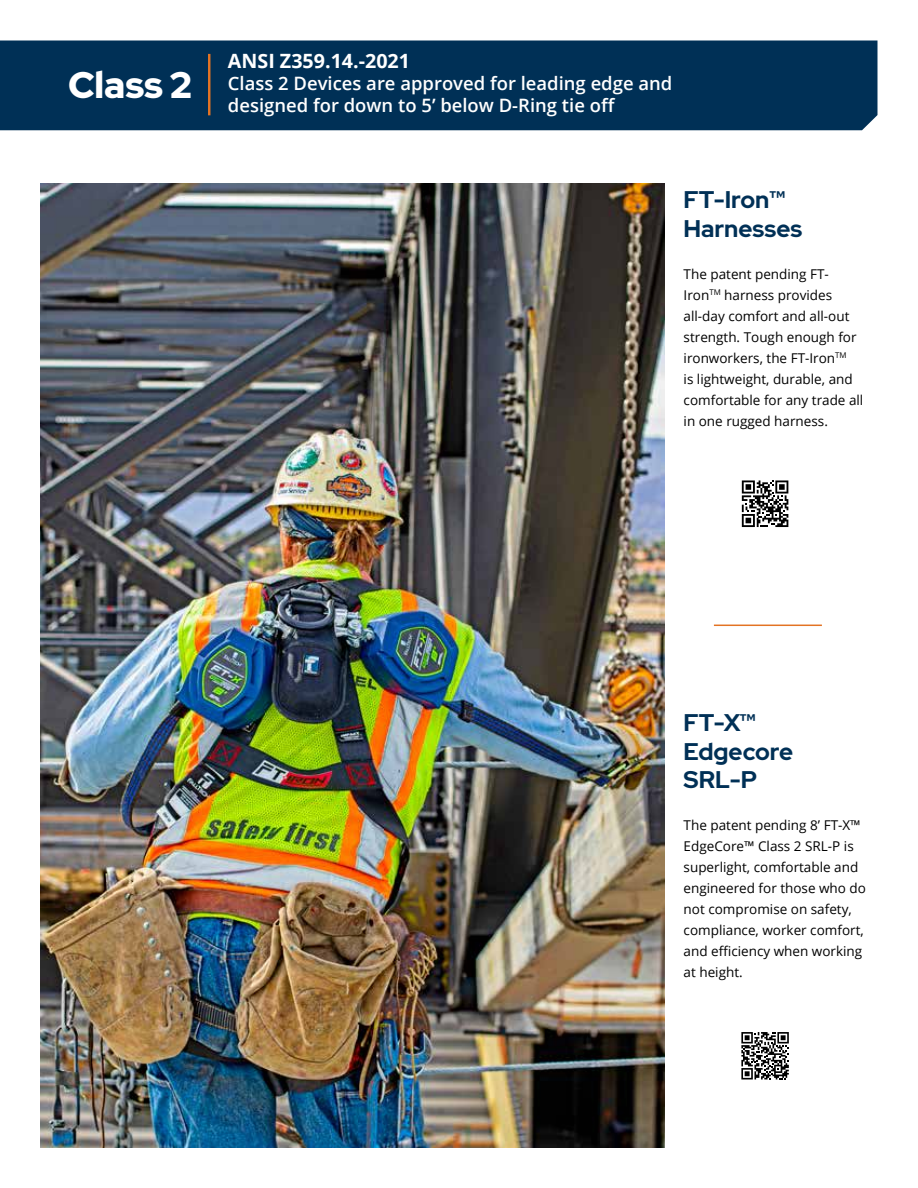
<style>
.page{position:relative;width:918px;height:1188px;background:#fff}
.page>*{position:absolute;margin:0;border:0;box-sizing:border-box;transform-origin:0 0}
.t1{font:900 36.9px "Red Hat Display";color:#fff}
.t2{font:700 24px/28.8px "Red Hat Display";color:#003056}
.t3{font:700 19.65px "Open Sans";color:#fff}
.t4{font:600 18.45px/22.2px "Open Sans";color:#fff}
.t5{font:13.5px/21px "Open Sans";color:#000}
</style>
<div class="page">
<div style="left:0;top:40px;width:878px;height:90px;background:#003056"></div>
<img style="left:40px;top:184px;width:624px;height:964px">
<hr style="left:208px;top:54px;width:2px;height:61px;background:#e37324">
<svg style="left:742px;top:480px;width:46px;height:47px"></svg>
<svg style="left:741px;top:1032px;width:48px;height:47px"></svg>
<hr style="left:714px;top:625px;width:108px;height:1px;background:#e37324">
<h1 class="t1" style="left:68px;top:61px;width:125px">Class 2</h1>
<h3 class="t3" style="left:228px;top:47px;width:184px">ANSI Z359.14.-2021</h3>
<h3 class="t4" style="left:228px;top:72px;width:446px">Class 2 Devices are approved for leading edge and designed for down to 5’ below D-Ring tie off</h3>
<h2 class="t2" style="left:684px;top:185px;width:120px">FT-Iron™<br>Harnesses</h2>
<p class="t5" style="left:684px;top:263px;width:181px">The patent pending FT-<br>Iron<sup>TM</sup> harness provides all-day comfort and all-out strength. Tough enough for ironworkers, the FT-Iron<sup>TM<br></sup>is lightweight, durable, and comfortable for any trade all in one rugged harness.</p>
<h2 class="t2" style="left:684px;top:708px;width:111px">FT-X™<br>Edgecore<br>SRL-P</h2>
<p class="t5" style="left:684px;top:815px;width:184px">The patent pending 8’ FT-X™<br>EdgeCore™ Class 2 SRL-P is superlight, comfortable and engineered for those who do not compromise on safety, compliance, worker comfort, and efficiency when working at height.</p>
</div>
